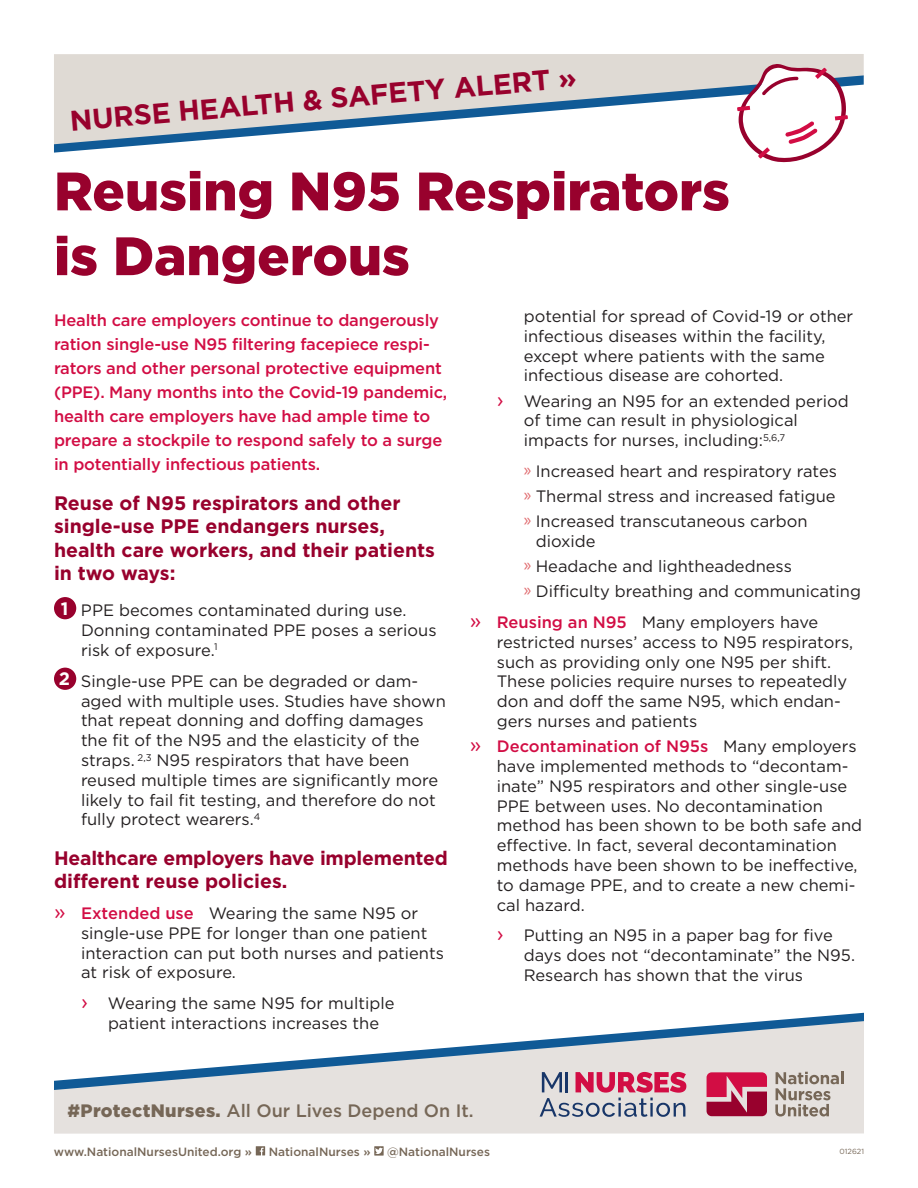
<style>
.page{position:relative;width:918px;height:1188px;background:#fff}
.page>*{position:absolute;margin:0;border:0;box-sizing:border-box;transform-origin:0 0}
.NEW_Subhead{font:900 54px/64.8px "Gotham";color:#98012d}
.t1{font:700 28.5px "Gotham";color:#98012d}
.NEW_Subhead-2{font:700 19.5px/23.4px "Gotham";color:#98012d}
.t2{font:500 18px "Gotham";color:#766757}
.NEW_Subhead-3{font:700 18px "Gotham";color:#fff}
.LIST_4_INDENT{font:16.5px/19.8px "Gotham";color:#231f20}
.t3{font:500 16.5px/24px "Gotham";letter-spacing:-.01em;color:#d20d44}
.t4{font:500 11.85px "Gotham";color:#766757}
.t5{font:7.5px "Gotham";color:#766757}
.s1{font-size:21px;color:#d20d44}
.s2{font-weight:500;color:#d20d44}
.s3{font-family:"Myriad Pro";font-size:18px;color:#e0676b}
.s4{font-weight:900}
</style>
<div class="page">
<div style="left:54px;top:54px;width:810px;height:21px;background:#dfdad4"></div>
<svg style="left:54px;top:75px;width:810px;height:78px;fill:#dfdad4"></svg>
<div style="left:54px;top:1090px;width:810px;height:44px;background:#e5e1de"></div>
<svg style="left:737px;top:64px;width:111px;height:98px"></svg>
<div style="left:54px;top:597px;width:22px;height:22px;background:#98012d;border-radius:50%"></div>
<div style="left:54px;top:668px;width:22px;height:22px;background:#98012d;border-radius:50%"></div>
<svg style="left:54px;top:1013px;width:810px;height:77px"></svg>
<svg style="left:256px;top:1146px;width:9px;height:9px"></svg>
<svg style="left:374px;top:1146px;width:10px;height:10px"></svg>
<svg style="left:775px;top:1072px;width:69px;height:45px"></svg>
<svg style="left:707px;top:1072px;width:60px;height:44px"></svg>
<svg style="left:540px;top:1072px;width:146px;height:45px"></svg>
<p class="t1" style="left:68px;top:102px;width:510px;rotate:-5deg">NURSE HEALTH &amp; SAFETY ALERT »</p>
<p class="NEW_Subhead" style="left:54px;top:158px;width:677px">Reusing N95 Respirators is Dangerous</p>
<p class="t3" style="left:54px;top:308px;width:395px">Health care employers continue to dangerously ration single-use N95 filtering facepiece respi&shy;rators and other personal protective equipment (PPE). Many months into the Covid-19 pandemic, health care employers have had ample time to prepare a stockpile to respond safely to a surge in potentially infectious patients.</p>
<p class="NEW_Subhead-2" style="left:54px;top:491px;width:383px">Reuse of N95 respirators and other single-use PPE endangers nurses, health care workers, and their patients in two ways:</p>
<p class="NEW_Subhead-3" style="left:61px;top:596px;width:9px">1</p>
<p class="LIST_4_INDENT" style="left:81px;top:600px;width:357px">PPE becomes contaminated during use.<br>Donning contaminated PPE poses a serious risk of exposure.<sup>1</sup></p>
<p class="NEW_Subhead-3" style="left:59px;top:667px;width:13px">2</p>
<p class="LIST_4_INDENT" style="left:81px;top:671px;width:366px">Single-use PPE can be degraded or dam&shy;aged with multiple uses. Studies have shown that repeat donning and doffing damages the fit of the N95 and the elasticity of the straps. <sup>2,3</sup> N95 respirators that have been reused multiple times are significantly more likely to fail fit testing, and therefore do not fully protect wearers.<sup>4</sup></p>
<p class="NEW_Subhead-2" style="left:54px;top:846px;width:395px">Healthcare employers have implemented different reuse policies.</p>
<p class="LIST_4_INDENT" style="left:81px;top:903px;width:364px;text-indent:-27px"><span class="s1">»</span> <span class="s2">Extended use</span> Wearing the same N95 or single-use PPE for longer than one patient interaction can put both nurses and patients at risk of exposure.</p>
<p class="LIST_4_INDENT" style="left:108px;top:993px;width:288px;text-indent:-27px"><span class="s1">›</span> Wearing the same N95 for multiple patient interactions increases the</p>
<p class="LIST_4_INDENT" style="left:524px;top:306px;width:331px">potential for spread of Covid-19 or other infectious diseases within the facility, except where patients with the same infectious disease are cohorted.</p>
<p class="LIST_4_INDENT" style="left:524px;top:390px;width:326px;text-indent:-27px"><span class="s1">›</span> Wearing an N95 for an extended period of time can result in physiological impacts for nurses, including:<sup>5,6,7</sup></p>
<p class="LIST_4_INDENT" style="left:524px;top:461px;width:315px"><span class="s3">»</span> Increased heart and respiratory rates</p>
<p class="LIST_4_INDENT" style="left:524px;top:486px;width:313px"><span class="s3">»</span> Thermal stress and increased fatigue</p>
<p class="LIST_4_INDENT" style="left:536px;top:511px;width:273px;text-indent:-12px"><span class="s3">»</span> Increased transcutaneous carbon dioxide</p>
<p class="LIST_4_INDENT" style="left:524px;top:556px;width:270px"><span class="s3">»</span> Headache and lightheadedness</p>
<p class="LIST_4_INDENT" style="left:524px;top:581px;width:339px"><span class="s3">»</span> Difficulty breathing and communicating</p>
<p class="LIST_4_INDENT" style="left:497px;top:612px;width:358px;text-indent:-27px"><span class="s1">»</span> <span class="s2">Reusing an N95</span> Many employers have restricted nurses’ access to N95 respirators, such as providing only one N95 per shift.<br>These policies require nurses to repeatedly don and doff the same N95, which endan&shy;gers nurses and patients</p>
<p class="LIST_4_INDENT" style="left:497px;top:736px;width:367px;text-indent:-27px"><span class="s1">»</span> <span class="s2">Decontamination of N95s</span> Many employers have implemented methods to “decontam&shy;inate” N95 respirators and other single-use PPE between uses. No decontamination method has been shown to be both safe and effective. In fact, several decontamination methods have been shown to be ineffective, to damage PPE, and to create a new chemi&shy;cal hazard.</p>
<p class="LIST_4_INDENT" style="left:524px;top:925px;width:333px;text-indent:-27px"><span class="s1">›</span> Putting an N95 in a paper bag for five days does not “decontaminate” the N95.<br>Research has shown that the virus</p>
<p class="t2" style="left:67px;top:1099px;width:408px"><span class="s4">#ProtectNurses.</span> All Our Lives Depend On It.</p>
<p class="t4" style="left:54px;top:1144px;width:200px">www.NationalNursesUnited.org »</p>
<p class="t4" style="left:269px;top:1144px;width:103px">NationalNurses »</p>
<p class="t4" style="left:387px;top:1144px;width:104px">@NationalNurses</p>
<p class="t5" style="left:840px;top:1147px;width:26px">012621</p>
</div>
